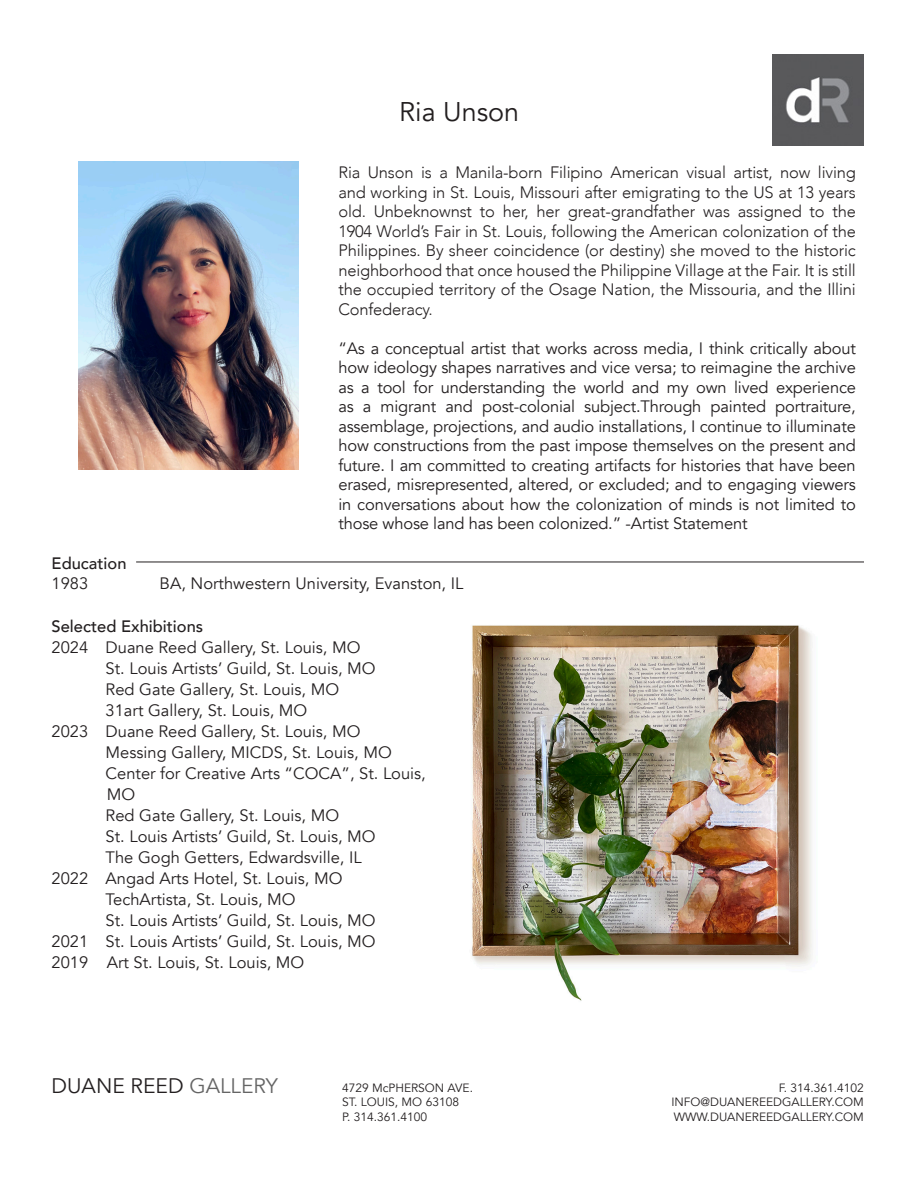
<style>
.page{position:relative;width:918px;height:1188px;background:#fff}
.page>*{position:absolute;margin:0;border:0;box-sizing:border-box;transform-origin:0 0}
.t1{font:27px "Avenir";color:#231f20}
.t2{font:21px "Avenir";color:#231f20}
.t3{font:16.5px/19.5px "Avenir";color:#231f20;text-align:justify}
.t4{font:300 16.5px/19.5px "Avenir";letter-spacing:-.01em;color:#231f20;text-align:justify}
.t5{font:500 16.5px "Avenir";color:#231f20}
.t6{font:12px "Avenir";color:#231f20}
.s1{color:#656565}
</style>
<div class="page">
<img style="left:772px;top:55px;width:91px;height:91px">
<img style="left:78px;top:162px;width:220px;height:308px">
<hr style="left:136px;top:562px;width:728px;height:1px;background:#231f20">
<img style="left:472px;top:625px;width:341px;height:376px">
<p class="t1" style="left:399px;top:96px;width:122px">Ria Unson</p>
<p class="t4" style="left:338px;top:163px;width:519px">Ria Unson is a Manila-born Filipino American visual artist, now living and working in St. Louis, Missouri after emigrating to the US at 13 years old. Unbeknownst to her, her great-grandfather was assigned to the 1904 World’s Fair in St. Louis, following the American colonization of the Philippines. By sheer coincidence (or destiny) she moved to the historic neighborhood that once housed the Philippine Village at the Fair. It is still the occupied territory of the Osage Nation, the Missouria, and the Illini Confederacy.</p>
<p class="t3" style="left:338px;top:339px;width:519px">“As a conceptual artist that works across media, I think critically about how ideology shapes narratives and vice versa; to reimagine the archive as a tool for understanding the world and my own lived experience as a migrant and post-colonial subject.Through painted portraiture, assemblage, projections, and audio installations, I continue to illuminate how constructions from the past impose themselves on the present and future. I am committed to creating artifacts for histories that have been erased, misrepresented, altered, or excluded; and to engaging viewers in conversations about how the colonization of minds is not limited to those whose land has been colonized.” -Artist Statement</p>
<p class="t5" style="left:52px;top:549px;width:76px">Education</p>
<p class="t3" style="left:52px;top:574px;width:38px">1983</p>
<p class="t3" style="left:160px;top:574px;width:305px">BA, Northwestern University, Evanston, IL</p>
<p class="t5" style="left:52px;top:612px;width:153px">Selected Exhibitions</p>
<p class="t3" style="left:52px;top:638px;width:310px">2024 Duane Reed Gallery, St. Louis, MO</p>
<p class="t3" style="left:106px;top:659px;width:272px">St. Louis Artists’ Guild, St. Louis, MO</p>
<p class="t3" style="left:106px;top:680px;width:235px">Red Gate Gallery, St. Louis, MO</p>
<p class="t3" style="left:52px;top:700px;width:310px;line-height:21px;text-align:center">31art Gallery, St. Louis, MO<br>2023 Duane Reed Gallery, St. Louis, MO</p>
<p class="t3" style="left:106px;top:743px;width:288px">Messing Gallery, MICDS, St. Louis, MO</p>
<p class="t3" style="left:106px;top:763px;width:322px;line-height:21px">Center for Creative Arts “COCA”, St. Louis,<br>MO</p>
<p class="t3" style="left:106px;top:806px;width:235px">Red Gate Gallery, St. Louis, MO</p>
<p class="t3" style="left:106px;top:827px;width:272px">St. Louis Artists’ Guild, St. Louis, MO</p>
<p class="t3" style="left:106px;top:848px;width:258px">The Gogh Getters, Edwardsville, IL</p>
<p class="t3" style="left:52px;top:869px;width:292px">2022 Angad Arts Hotel, St. Louis, MO</p>
<p class="t3" style="left:106px;top:890px;width:192px">TechArtista, St. Louis, MO</p>
<p class="t3" style="left:106px;top:911px;width:272px">St. Louis Artists’ Guild, St. Louis, MO</p>
<p class="t3" style="left:52px;top:932px;width:326px">2021 St. Louis Artists’ Guild, St. Louis, MO</p>
<p class="t3" style="left:52px;top:953px;width:254px">2019 Art St. Louis, St. Louis, MO</p>
<p class="t2" style="left:52px;top:1073px;width:228px">DUANE REED <span class="s1">GALLERY</span></p>
<p class="t6" style="left:342px;top:1081px;width:133px">4729 McPHERSON AVE.</p>
<p class="t6" style="left:779px;top:1081px;width:87px">F. 314.361.4102</p>
<p class="t6" style="left:342px;top:1095px;width:119px">ST. LOUIS, MO 63108</p>
<p class="t6" style="left:671px;top:1095px;width:194px">INFO@DUANEREEDGALLERY.COM</p>
<p class="t6" style="left:342px;top:1110px;width:87px">P. 314.361.4100</p>
<p class="t6" style="left:674px;top:1110px;width:192px">WWW.DUANEREEDGALLERY.COM</p>
</div>
